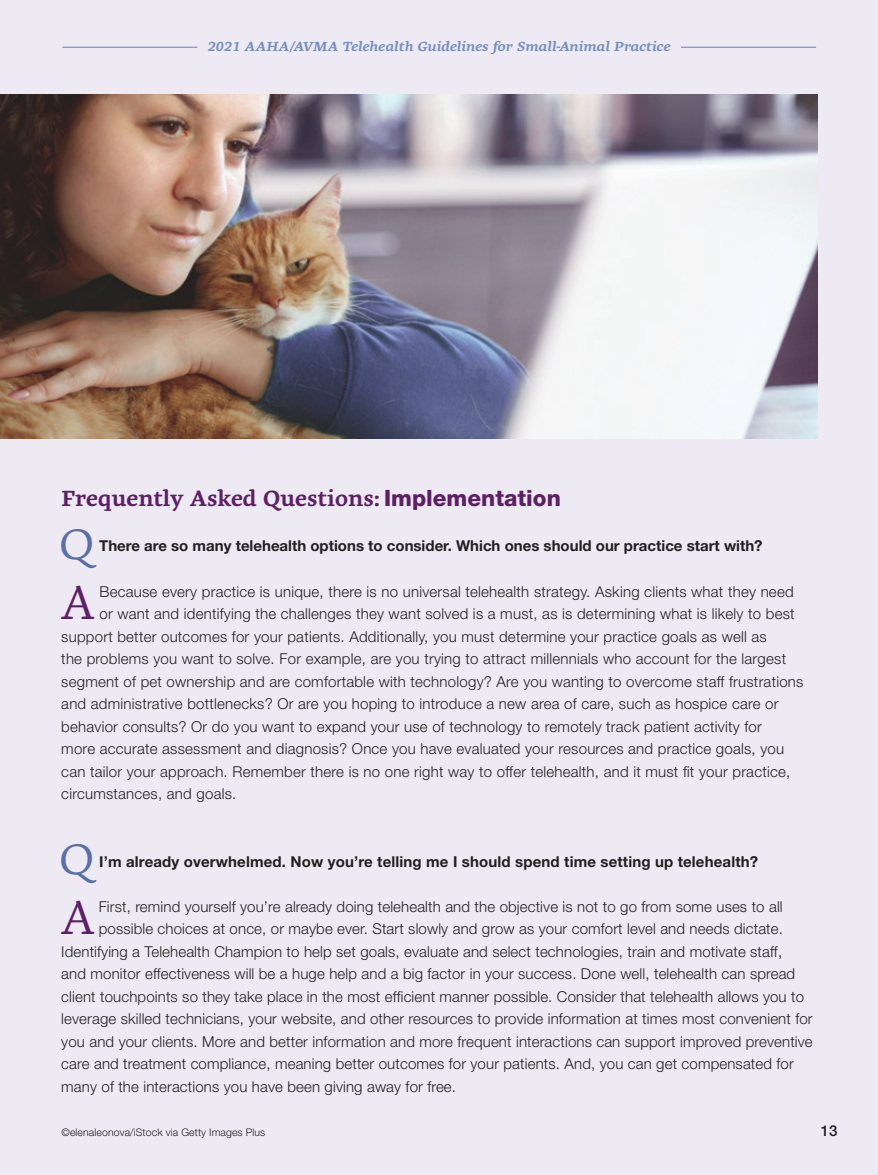
<style>
.page{position:relative;width:878px;height:1175px;background:#fff}
.page>*{position:absolute;margin:0;border:0;box-sizing:border-box;transform-origin:0 0}
.t1{font:48.3px "Geneo Std";color:#5e1f67}
.t2{font:43.5px "Geneo Std";color:#5a6ea9;scale:1.11 1}
.t3{font:700 22.5px "Geneo Std";color:#5e1f67}
.t4{font:300 15px "Helvetica Neue";letter-spacing:.01em;color:#231f20}
.t5{font:700 15px "Helvetica Neue";color:#231f20}
.t6{font:500 15px "Helvetica Neue";color:#231f20}
.t7{font:italic 700 13.5px "Geneo Std";letter-spacing:-.005em;color:#778fbe;scale:1.1 1}
.t8{font:300 10.5px "Helvetica Neue";letter-spacing:.01em;color:#231f20}
.s1{font-family:"Helvetica Neue";font-weight:800}
</style>
<div class="page">
<div style="left:0;top:0;width:878px;height:1174px;background:#edeaf4"></div>
<img style="left:0;top:94px;width:817px;height:345px">
<hr style="left:62px;top:47px;width:135px;height:1px;background:#778fbe">
<hr style="left:681px;top:47px;width:135px;height:1px;background:#778fbe">
<p class="t7" style="left:208px;top:38px;width:422px">2021 AAHA/AVMA Telehealth Guidelines for Small-Animal Practice</p>
<h3 class="t3" style="left:61px;top:485px;width:501px">Frequently Asked Questions: <span class="s1">Implementation</span></h3>
<h2 class="t2" style="left:59px;top:518px;width:33px">Q</h2>
<p class="t5" style="left:99px;top:537px;width:665px">There are so many telehealth options to consider. Which ones should our practice start with?</p>
<h1 class="t1" style="left:61px;top:574px;width:36px">A</h1>
<p class="t4" style="left:99px;top:582px;width:695px">Because every practice is unique, there is no universal telehealth strategy. Asking clients what they need</p>
<p class="t4" style="left:99px;top:604px;width:696px">or want and identifying the challenges they want solved is a must, as is determining what is likely to best</p>
<p class="t4" style="left:61px;top:627px;width:707px">support better outcomes for your patients. Additionally, you must determine your practice goals as well as</p>
<p class="t4" style="left:61px;top:649px;width:726px">the problems you want to solve. For example, are you trying to attract millennials who account for the largest</p>
<p class="t4" style="left:61px;top:672px;width:743px">segment of pet ownership and are comfortable with technology? Are you wanting to overcome staff frustrations</p>
<p class="t4" style="left:61px;top:694px;width:718px">and administrative bottlenecks? Or are you hoping to introduce a new area of care, such as hospice care or</p>
<p class="t4" style="left:61px;top:717px;width:702px">behavior consults? Or do you want to expand your use of technology to remotely track patient activity for</p>
<p class="t4" style="left:61px;top:739px;width:724px">more accurate assessment and diagnosis? Once you have evaluated your resources and practice goals, you</p>
<p class="t4" style="left:61px;top:762px;width:730px">can tailor your approach. Remember there is no one right way to offer telehealth, and it must fit your practice,</p>
<p class="t4" style="left:61px;top:784px;width:176px">circumstances, and goals.</p>
<h2 class="t2" style="left:59px;top:833px;width:33px">Q</h2>
<p class="t5" style="left:99px;top:852px;width:660px">I’m already overwhelmed. Now you’re telling me I should spend time setting up telehealth?</p>
<h1 class="t1" style="left:61px;top:889px;width:36px">A</h1>
<p class="t4" style="left:99px;top:897px;width:685px">First, remind yourself you’re already doing telehealth and the objective is not to go from some uses to all</p>
<p class="t4" style="left:99px;top:919px;width:685px">possible choices at once, or maybe ever. Start slowly and grow as your comfort level and needs dictate.</p>
<p class="t4" style="left:61px;top:942px;width:722px">Identifying a Telehealth Champion to help set goals, evaluate and select technologies, train and motivate staff,</p>
<p class="t4" style="left:61px;top:964px;width:735px">and monitor effectiveness will be a huge help and a big factor in your success. Done well, telehealth can spread</p>
<p class="t4" style="left:61px;top:987px;width:744px">client touchpoints so they take place in the most efficient manner possible. Consider that telehealth allows you to</p>
<p class="t4" style="left:61px;top:1009px;width:752px">leverage skilled technicians, your website, and other resources to provide information at times most convenient for</p>
<p class="t4" style="left:61px;top:1032px;width:753px">you and your clients. More and better information and more frequent interactions can support improved preventive</p>
<p class="t4" style="left:61px;top:1054px;width:734px">care and treatment compliance, meaning better outcomes for your patients. And, you can get compensated for</p>
<p class="t4" style="left:61px;top:1077px;width:396px">many of the interactions you have been giving away for free.</p>
<p class="t8" style="left:62px;top:1126px;width:205px">©elenaleonova/iStock via Getty Images Plus</p>
<p class="t6" style="left:820px;top:1121px;width:18px">13</p>
</div>
